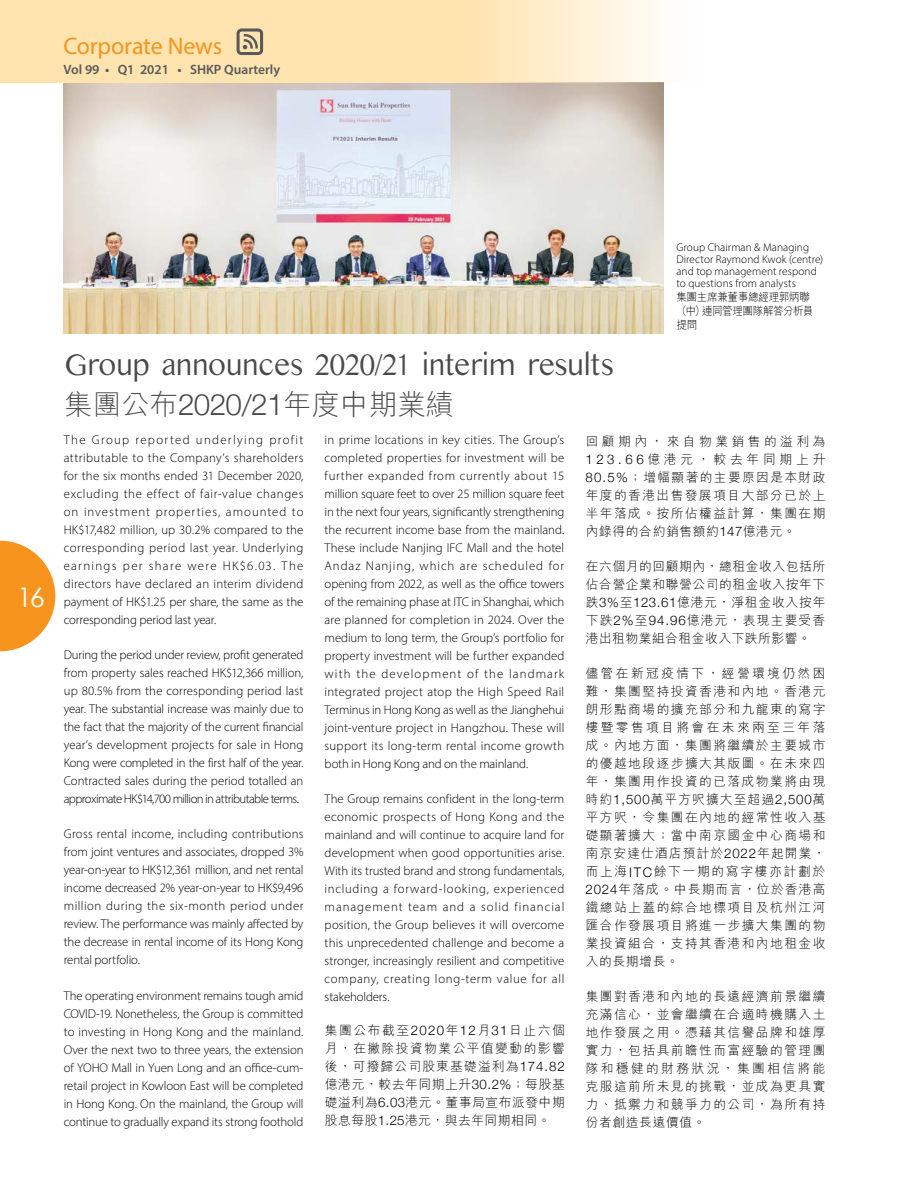
<style>
.page{position:relative;width:902px;height:1191px;background:#fff}
.page>*{position:absolute;margin:0;border:0;box-sizing:border-box;transform-origin:0 0}
.t1{font:31.5px "Kannada MN";letter-spacing:-.06em;color:#4a4a4d;scale:.96 1}
.t2{font:300 28.5px "M Hei HK";color:#4a4a4d}
.t3{font:27px "Century Gothic";color:#fff}
.t4{font:24px "Myriad Pro";letter-spacing:-.005em;color:#f7941e}
.t5{font:600 13.5px "Myriad Pro";color:#58595b}
.t6{font:300 12.75px/18px "Myriad Pro";letter-spacing:-.01em;color:#000;text-align:justify}
.t7{font:300 12.75px/18px "M Hei HK";letter-spacing:.095em;color:#000;text-align:justify}
.t8{font:300 11.25px/12px "Myriad Pro";letter-spacing:.005em;color:#000}
.t9{font:300 11.25px/14.2px "M Hei HK";letter-spacing:-.05em;color:#000;scale:.95 1}
.s1{font-family:"Helvetica Neue";font-size:29.7px}
.s2{font-family:"Helvetica Neue";font-size:13.2px}
</style>
<div class="page">
<img style="left:64px;top:83px;width:599px;height:251px">
<svg style="left:0;top:0;width:664px;height:83px;background:#fee7b9"></svg>
<svg style="left:0;top:541px;width:55px;height:110px"></svg>
<svg style="left:236px;top:28px;width:27px;height:27px"></svg>
<h3 class="t4" style="left:63px;top:31px;width:160px">Corporate News</h3>
<p class="t5" style="left:63px;top:61px;width:218px">Vol 99 • Q1 2021 • SHKP Quarterly</p>
<h3 class="t3" style="left:17px;top:579px;width:29px">16</h3>
<h1 class="t1" style="left:64px;top:346px;width:575px">Group announces 2020/21 interim results</h1>
<p class="t8" style="left:676px;top:241px;width:148px">Group Chairman &amp; Managing<br>Director Raymond Kwok (centre) and top management respond to questions from analysts</p>
<p class="t9" style="left:676px;top:289px;width:146px">集團主席兼董事總經理郭炳聯（中）連同管理團隊解答分析員提問</p>
<h2 class="t2" style="left:64px;top:390px;width:391px">集團公布<span class="s1">2020/21</span>年度中期業績</h2>
<p class="t6" style="left:324px;top:431px;width:241px">in prime locations in key cities. The Group’s completed properties for investment will be further expanded from currently about 15 million square feet to over 25 million square feet in the next four years, significantly strengthening the recurrent income base from the mainland.<br>These include Nanjing IFC Mall and the hotel Andaz Nanjing, which are scheduled for opening from 2022, as well as the office towers of the remaining phase at ITC in Shanghai, which are planned for completion in 2024. Over the medium to long term, the Group’s portfolio for property investment will be further expanded with the development of the landmark integrated project atop the High Speed Rail Terminus in Hong Kong as well as the Jianghehui joint-venture project in Hangzhou. These will support its long-term rental income growth both in Hong Kong and on the mainland.</p>
<p class="t6" style="left:324px;top:790px;width:241px">The Group remains confident in the long-term economic prospects of Hong Kong and the mainland and will continue to acquire land for development when good opportunities arise.<br>With its trusted brand and strong fundamentals, including a forward-looking, experienced management team and a solid financial position, the Group believes it will overcome this unprecedented challenge and become a stronger, increasingly resilient and competitive company, creating long-term value for all stakeholders.</p>
<p class="t7" style="left:325px;top:1021px;width:241px">集團公布截至<span class="s2">2020</span>年<span class="s2">12</span>月<span class="s2">31</span>日止六個月，在撇除投資物業公平值變動的影響後，可撥歸公司股東基礎溢利為<span class="s2">174.82</span>億港元，較去年同期上升<span class="s2">30.2%</span>；每股基礎溢利為<span class="s2">6.03</span>港元。董事局宣布派發中期股息每股<span class="s2">1.25</span>港元，與去年同期相同。</p>
<p class="t6" style="left:64px;top:431px;width:241px">The Group reported underlying profit attributable to the Company’s shareholders for the six months ended 31 December 2020, excluding the effect of fair-value changes on investment properties, amounted to HK$17,482 million, up 30.2% compared to the corresponding period last year. Underlying earnings per share were HK$6.03. The directors have declared an interim dividend payment of HK$1.25 per share, the same as the corresponding period last year.</p>
<p class="t6" style="left:64px;top:646px;width:241px">During the period under review, profit generated from property sales reached HK$12,366 million, up 80.5% from the corresponding period last year. The substantial increase was mainly due to the fact that the majority of the current financial year’s development projects for sale in Hong Kong were completed in the first half of the year.<br>Contracted sales during the period totalled an approximate HK$14,700 million in attributable terms.</p>
<p class="t6" style="left:64px;top:825px;width:241px">Gross rental income, including contributions from joint ventures and associates, dropped 3% year-on-year to HK$12,361 million, and net rental income decreased 2% year-on-year to HK$9,496 million during the six-month period under review. The performance was mainly affected by the decrease in rental income of its Hong Kong rental portfolio.</p>
<p class="t6" style="left:64px;top:986px;width:241px">The operating environment remains tough amid COVID-19. Nonetheless, the Group is committed to investing in Hong Kong and the mainland.<br>Over the next two to three years, the extension of YOHO Mall in Yuen Long and an office-cum&shy;retail project in Kowloon East will be completed in Hong Kong. On the mainland, the Group will continue to gradually expand its strong foothold</p>
<p class="t7" style="left:585px;top:432px;width:241px">回顧期內，來自物業銷售的溢利為<span class="s2">123.66</span>億港元，較去年同期上升<span class="s2">80.5%</span>；增幅顯著的主要原因是本財政年度的香港出售發展項目大部分已於上半年落成。按所佔權益計算，集團在期內錄得的合約銷售額約<span class="s2">147</span>億港元。</p>
<p class="t7" style="left:585px;top:557px;width:241px">在六個月的回顧期內，總租金收入包括所佔合營企業和聯營公司的租金收入按年下跌<span class="s2">3%</span>至<span class="s2">123.61</span>億港元，淨租金收入按年下跌<span class="s2">2%</span>至<span class="s2">94.96</span>億港元，表現主要受香港出租物業組合租金收入下跌所影響。</p>
<p class="t7" style="left:585px;top:664px;width:241px">儘管在新冠疫情下，經營環境仍然困難，集團堅持投資香港和內地。香港元朗形點商場的擴充部分和九龍東的寫字樓暨零售項目將會在未來兩至三年落成。內地方面，集團將繼續於主要城市的優越地段逐步擴大其版圖。在未來四年，集團用作投資的已落成物業將由現時約<span class="s2">1,500</span>萬平方呎擴大至超過<span class="s2">2,500</span>萬平方呎，令集團在內地的經常性收入基礎顯著擴大；當中南京國金中心商場和南京安達仕酒店預計於<span class="s2">2022</span>年起開業，而上海<span class="s2">ITC</span>餘下一期的寫字樓亦計劃於<span class="s2">2024</span>年落成。中長期而言，位於香港高鐵總站上蓋的綜合地標項目及杭州江河匯合作發展項目將進一步擴大集團的物業投資組合，支持其香港和內地租金收入的長期增長。</p>
<p class="t7" style="left:585px;top:987px;width:241px">集團對香港和內地的長遠經濟前景繼續充滿信心，並會繼續在合適時機購入土地作發展之用。憑藉其信譽品牌和雄厚實力，包括具前瞻性而富經驗的管理團隊和穩健的財務狀況，集團相信將能克服這前所未見的挑戰，並成為更具實力、抵禦力和競爭力的公司，為所有持份者創造長遠價值。</p>
</div>
